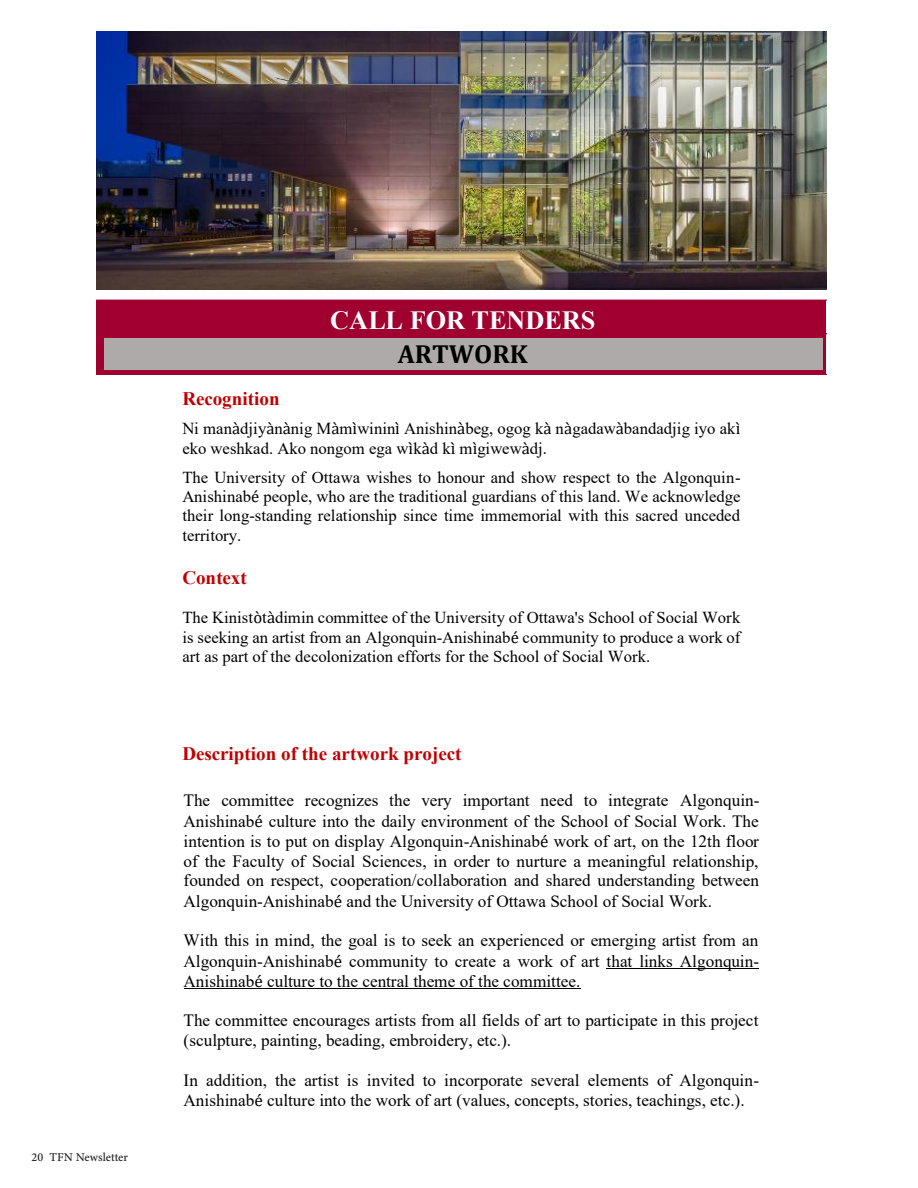
<style>
.page{position:relative;width:918px;height:1188px;background:#fff}
.page>*{position:absolute;margin:0;border:0;box-sizing:border-box;transform-origin:0 0}
.t1{font:700 26.25px/34.2px "Times New Roman";color:#fff;text-align:center}
.t2{font:700 19.05px "Times New Roman";color:#c00000}
.t3{font:17.25px/20.1px "Times New Roman";color:#000;text-align:justify}
.t4{font:16.65px/19.4px "Times New Roman";color:#000;text-align:justify}
.t5{font:12px "Minion Variable Concept";color:#231f20}
.s1{font-family:"Cambria";color:#000}
.s2{font-family:"Cambria"}
</style>
<div class="page">
<img style="left:97px;top:32px;width:729px;height:257px">
<div style="left:97px;top:300px;width:729px;height:75px;background:#9f002f"></div>
<div style="left:104px;top:338px;width:719px;height:32px;background:#aeaaaa"></div>
<hr style="left:607px;top:968px;width:152px;height:1px;background:#000">
<hr style="left:184px;top:988px;width:397px;height:1px;background:#000">
<p class="t5" style="left:32px;top:1148px;width:98px">20 TFN Newsletter</p>
<p class="t1" style="left:330px;top:303px;width:267px">CALL FOR TENDERS<br><span class="s1">ARTWORK</span></p>
<p class="t2" style="left:182px;top:385px;width:99px">Recognition</p>
<p class="t4" style="left:182px;top:418px;width:560px">Ni man<span class="s2">à</span>djiy<span class="s2">à</span>n<span class="s2">à</span>nig M<span class="s2">à</span>m<span class="s2">ì</span>winin<span class="s2">ì</span> Anishin<span class="s2">à</span>beg, ogog k<span class="s2">à</span> n<span class="s2">à</span>gadaw<span class="s2">à</span>bandadjig iyo ak<span class="s2">ì </span>eko weshkad. Ako nongom ega w<span class="s2">ì</span>k<span class="s2">à</span>d k<span class="s2">ì</span> m<span class="s2">ì</span>giwew<span class="s2">à</span>dj.</p>
<p class="t4" style="left:182px;top:467px;width:560px">The University of Ottawa wishes to honour and show respect to the Algonquin-Anishinab<span class="s2">é</span> people, who are the traditional guardians of this land. We acknowledge their long-standing relationship since time immemorial with this sacred unceded territory.</p>
<p class="t2" style="left:182px;top:564px;width:66px">Context</p>
<p class="t4" style="left:182px;top:608px;width:560px">The Kinist<span class="s2">ò</span>t<span class="s2">à</span>dimin committee of the University of Ottawa's School of Social Work is seeking an artist from an Algonquin-Anishinab<span class="s2">é</span> community to produce a work of art as part of the decolonization efforts for the School of Social Work.</p>
<p class="t2" style="left:182px;top:740px;width:281px">Description of the artwork project</p>
<p class="t3" style="left:184px;top:790px;width:578px">The committee recognizes the very important need to integrate Algonquin-Anishinab<span class="s2">é</span> culture into the daily environment of the School of Social Work. The intention is to put on display Algonquin-Anishinab<span class="s2">é</span> work of art, on the 12th floor of the Faculty of Social Sciences, in order to nurture a meaningful relationship, founded on respect, cooperation/collaboration and shared understanding between Algonquin-Anishinab<span class="s2">é</span> and the University of Ottawa School of Social Work.</p>
<p class="t3" style="left:184px;top:930px;width:577px">With this in mind, the goal is to seek an experienced or emerging artist from an Algonquin-Anishinab<span class="s2">é</span> community to create a work of art that links Algonquin-Anishinab<span class="s2">é</span> culture to the central theme of the committee.</p>
<p class="t3" style="left:184px;top:1010px;width:576px;line-height:19.6px">The committee encourages artists from all fields of art to participate in this project (sculpture, painting, beading, embroidery, etc.).</p>
<p class="t3" style="left:184px;top:1069px;width:577px">In addition, the artist is invited to incorporate several elements of Algonquin-<br>Anishinab<span class="s2">é</span> culture into the work of art (values, concepts, stories, teachings, etc.).</p>
</div>
